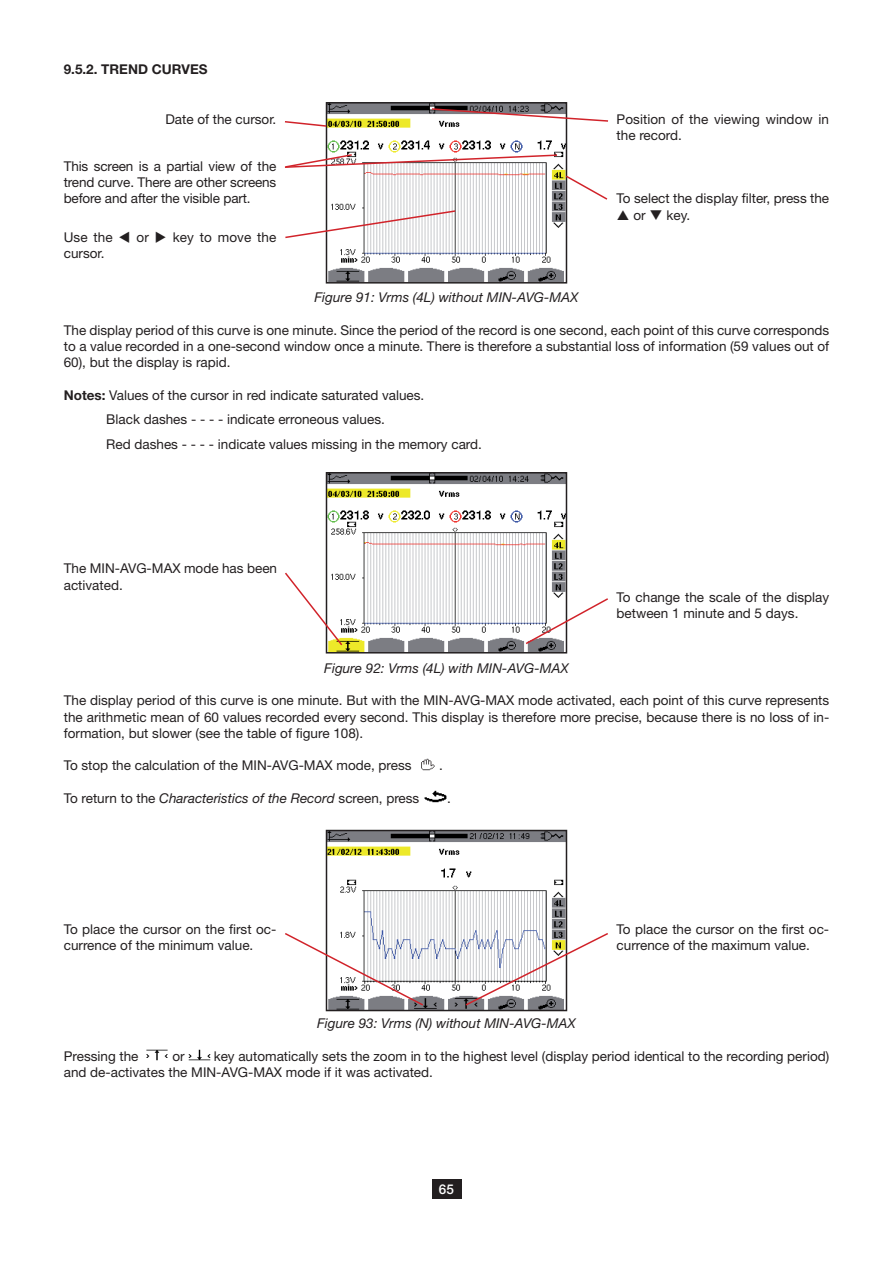
<style>
.page{position:relative;width:893px;height:1263px;background:#fff}
.page>*{position:absolute;margin:0;border:0;box-sizing:border-box;transform-origin:0 0}
.t1{font:13.5px/16.2px "Helvetica Neue";color:#231f20}
.t2{font:italic 13.5px "Helvetica Neue";color:#231f20}
.t3{font:700 13.5px "Helvetica Neue";color:#231f20}
.t4{font:500 13.5px "Helvetica Neue";color:#fff}
.s1{font-weight:700}
.s2{font-style:normal}
</style>
<div class="page">
<div style="left:432px;top:1179px;width:29px;height:19px;background:#231f20"></div>
<img style="left:329px;top:105px;width:235px;height:176px">
<div style="left:326px;top:102px;width:241px;height:182px;border:2px solid #231f20"></div>
<svg style="left:285px;top:120px;width:43px;height:8px"></svg>
<svg style="left:285px;top:209px;width:172px;height:30px"></svg>
<svg style="left:284px;top:153px;width:324px;height:48px"></svg>
<svg style="left:430px;top:107px;width:179px;height:16px"></svg>
<img style="left:329px;top:475px;width:235px;height:175px">
<div style="left:326px;top:472px;width:241px;height:181px;border:2px solid #231f20"></div>
<img style="left:329px;top:833px;width:235px;height:175px">
<div style="left:326px;top:830px;width:241px;height:181px;border:2px solid #231f20"></div>
<img style="left:421px;top:758px;width:14px;height:12px">
<img style="left:424px;top:791px;width:23px;height:12px">
<svg style="left:285px;top:571px;width:59px;height:76px"></svg>
<img style="left:146px;top:1050px;width:22px;height:10px">
<img style="left:188px;top:1050px;width:22px;height:10px">
<svg style="left:524px;top:597px;width:84px;height:48px"></svg>
<svg style="left:285px;top:931px;width:140px;height:76px"></svg>
<svg style="left:464px;top:931px;width:144px;height:76px"></svg>
<p class="t3" style="left:64px;top:61px;width:57px">9.5.2. TREND</p>
<p class="t3" style="left:152px;top:61px;width:48px">CURVES</p>
<p class="t1" style="left:165px;top:111px;width:113px">Date of the cursor.</p>
<p class="t1" style="left:64px;top:158px;width:214px;text-align:justify">This screen is a partial view of the trend curve. There are other screens before and after the visible part.</p>
<p class="t1" style="left:64px;top:228px;width:214px">Use the ▼ or ◆ key to move the cursor.</p>
<p class="t1" style="left:617px;top:111px;width:214px">Position of the viewing window in the record.</p>
<p class="t1" style="left:633px;top:190px;width:197px;text-indent:-17px">To select the display filter, press the or ❑ key.</p>
<p class="t2" style="left:315px;top:289px;width:265px">Figure 91: Vrms (4L) without MIN-AVG-MAX</p>
<p class="t1" style="left:64px;top:322px;width:767px;text-align:justify">The display period of this curve is one minute. Since the period of the record is one second, each point of this curve corresponds to a value recorded in a one-second window once a minute. There is therefore a substantial loss of information (59 values out of 60), but the display is rapid.</p>
<p class="t1" style="left:106px;top:382px;width:377px;line-height:24.8px;text-indent:-43px"><span class="s1">NOTES:</span> Values of the cursor in red indicate saturated values.<br>Black dashes - - - - indicate erroneous values.<br>Red dashes - - - - indicate values missing in the memory card.</p>
<p class="t1" style="left:64px;top:560px;width:215px">The MIN-AVG-MAX mode has been activated.</p>
<p class="t1" style="left:617px;top:589px;width:214px">To change the scale of the display between 1 minute and 5 days.</p>
<p class="t2" style="left:324px;top:660px;width:246px">Figure 92: Vrms (4L) with MIN-AVG-MAX</p>
<p class="t1" style="left:64px;top:692px;width:767px;text-align:justify">The display period of this curve is one minute. But with the MIN-AVG-MAX mode activated, each point of this curve represents the arithmetic mean of 60 values recorded every second. This display is therefore more precise, because there is no loss of in&shy;formation, but slower (see the table of figure 108).</p>
<p class="t1" style="left:64px;top:757px;width:349px">To stop the calculation of the MIN-AVG-MAX mode, press</p>
<p class="t1" style="left:439px;top:757px;width:5px">.</p>
<p class="t2" style="left:64px;top:790px;width:357px"><span class="s2">To return to the</span> Characteristics of the Record <span class="s2">screen, press</span></p>
<p class="t1" style="left:447px;top:789px;width:5px">.</p>
<p class="t1" style="left:64px;top:920px;width:214px">To place the cursor on the first oc&shy;currence of the minimum value.</p>
<p class="t1" style="left:617px;top:920px;width:214px">To place the cursor on the first oc&shy;currence of the maximum value.</p>
<p class="t2" style="left:317px;top:1015px;width:260px">Figure 93: Vrms (N) without MIN-AVG-MAX</p>
<p class="t1" style="left:64px;top:1047px;width:767px;text-indent:150px">key automatically sets the zoom in to the highest level (display period identical to the recording period) and de-activates the MIN-AVG-MAX mode if it was activated.</p>
<p class="t1" style="left:64px;top:1047px;width:76px">Pressing the</p>
<p class="t1" style="left:172px;top:1047px;width:14px">or</p>
<p class="t4" style="left:439px;top:1181px;width:17px">65</p>
</div>
